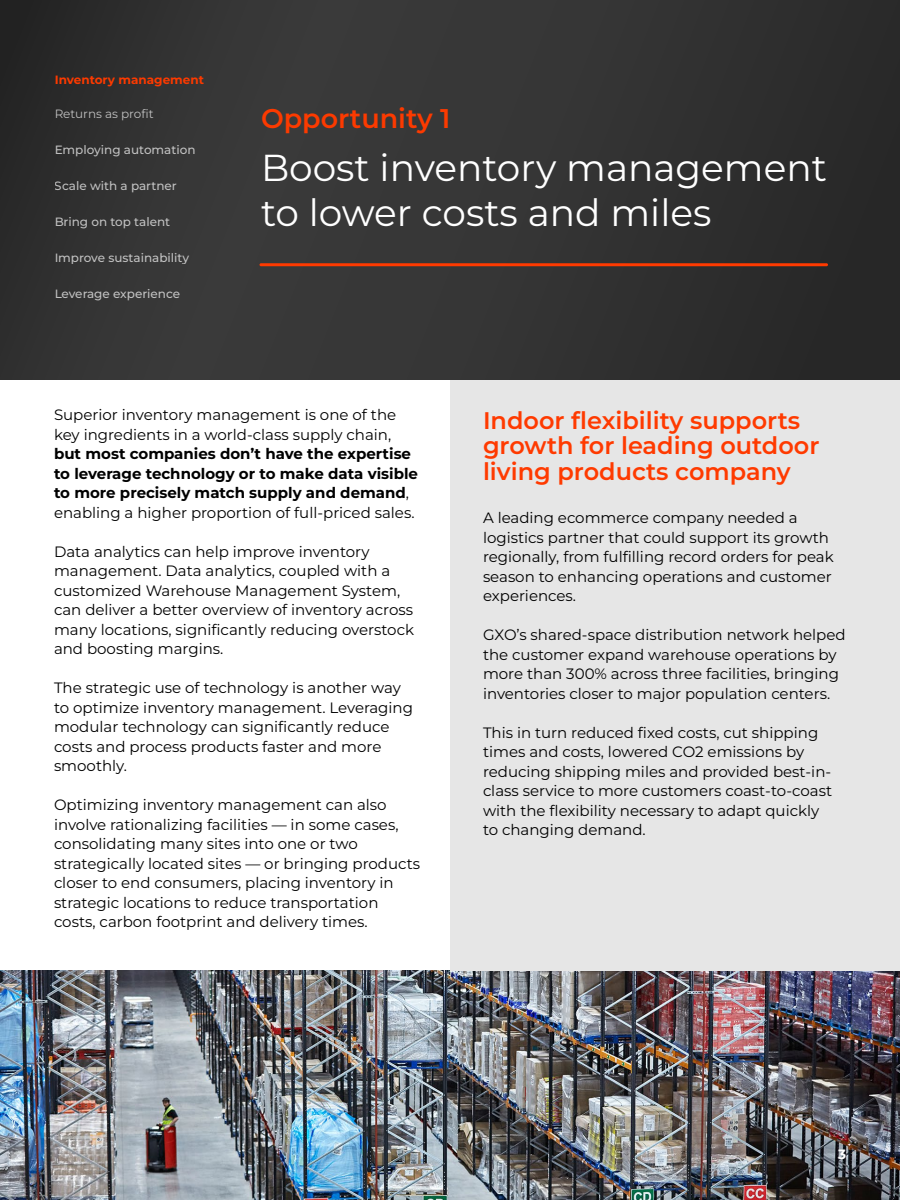
<style>
.page{position:relative;width:900px;height:1200px;background:#fff}
.page>*{position:absolute;margin:0;border:0;box-sizing:border-box;transform-origin:0 0}
.t1{font:37.5px/45px "Montserrat";color:#fff}
.t2{font:600 27px "Montserrat";color:#fc3a00}
.t3{font:600 24px/25.5px "Montserrat";color:#ff3a00}
.t4{font:15px/19.5px "Montserrat";color:#000}
.t5{font:700 15px/19.5px "Montserrat";color:#000}
.t6{font:700 13.5px "Montserrat";color:#fff}
.t7{font:500 12px "Montserrat";color:#fff}
.t8{font:700 12px "Montserrat";color:#fc3a00}
.t9{font:12px "Montserrat";color:#fff}
.s1{font-weight:400}
</style>
<div class="page">
<img style="left:0;top:970px;width:900px;height:230px">
<div style="left:0;top:0;width:900px;height:380px;background:linear-gradient(to right,#363636,#2e2e2e)"></div>
<hr style="left:260px;top:263px;width:568px;height:3px;background:#ff3a00;border-radius:2px">
<div style="left:450px;top:380px;width:450px;height:590px;background:#e6e6e6"></div>
<p class="t8" style="left:55px;top:71px;width:151px">Inventory management</p>
<p class="t9" style="left:54px;top:106px;width:101px">Returns as profit</p>
<p class="t7" style="left:55px;top:142px;width:143px">Employing automation</p>
<p class="t7" style="left:55px;top:178px;width:124px">Scale with a partner</p>
<p class="t7" style="left:55px;top:214px;width:117px">Bring on top talent</p>
<p class="t7" style="left:55px;top:249px;width:136px">Improve sustainability</p>
<p class="t7" style="left:55px;top:285px;width:127px">Leverage experience</p>
<h2 class="t2" style="left:261px;top:99px;width:191px">Opportunity 1</h2>
<h1 class="t1" style="left:261px;top:144px;width:567px">Boost inventory management to lower costs and miles</h1>
<p class="t4" style="left:54px;top:404px;width:344px">Superior inventory management is one of the key ingredients in a world-class supply chain,</p>
<p class="t5" style="left:54px;top:443px;width:366px">but most companies don’t have the expertise to leverage technology or to make data visible to more precisely match supply and demand<span class="s1">, enabling a higher proportion of full-priced sales.</span></p>
<p class="t4" style="left:54px;top:541px;width:362px">Data analytics can help improve inventory management. Data analytics, coupled with a customized Warehouse Management System, can deliver a better overview of inventory across many locations, significantly reducing overstock and boosting margins.</p>
<p class="t4" style="left:54px;top:677px;width:360px">The strategic use of technology is another way to optimize inventory management. Leveraging modular technology can significantly reduce costs and process products faster and more smoothly.</p>
<p class="t4" style="left:54px;top:794px;width:368px">Optimizing inventory management can also involve rationalizing facilities — in some cases, consolidating many sites into one or two strategically located sites — or bringing products closer to end consumers, placing inventory in strategic locations to reduce transportation costs, carbon footprint and delivery times.</p>
<h3 class="t3" style="left:483px;top:406px;width:338px">Indoor flexibility supports growth for leading outdoor living products company</h3>
<p class="t4" style="left:483px;top:508px;width:352px">A leading ecommerce company needed a logistics partner that could support its growth regionally, from fulfilling record orders for peak season to enhancing operations and customer experiences.</p>
<p class="t4" style="left:483px;top:625px;width:364px">GXO’s shared-space distribution network helped the customer expand warehouse operations by more than 300% across three facilities, bringing inventories closer to major population centers.</p>
<p class="t4" style="left:483px;top:722px;width:351px">This in turn reduced fixed costs, cut shipping times and costs, lowered CO2 emissions by reducing shipping miles and provided best-in&shy;class service to more customers coast-to-coast with the flexibility necessary to adapt quickly to changing demand.</p>
<p class="t6" style="left:838px;top:1145px;width:9px">3</p>
</div>
